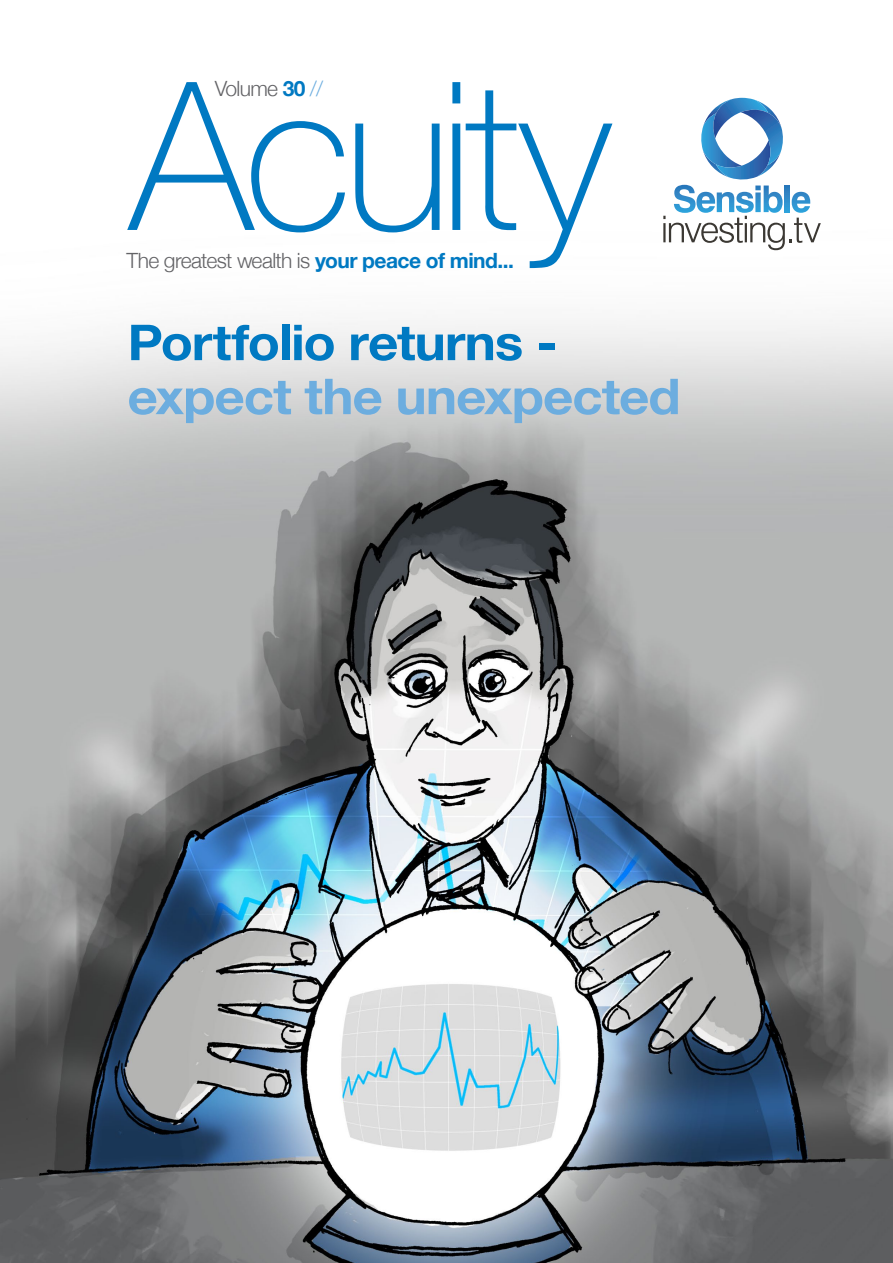
<style>
.page{position:relative;width:893px;height:1263px;background:#fff}
.page>*{position:absolute;margin:0;border:0;box-sizing:border-box;transform-origin:0 0}
.t1{font:100 207px "Helvetica Neue";letter-spacing:-.04em;color:#0079c2}
.t2{font:700 49.5px/54px "Helvetica Neue";letter-spacing:-.02em;color:#6caddf;scale:1.07 1}
.t3{font:300 21px "Helvetica Neue";letter-spacing:-.03em;color:#636366}
.s1{font-weight:700;color:#0079c2}
.s2{color:#6caddf}
.s3{color:#0079c2}
</style>
<div class="page">
<img style="left:0;top:250px;width:893px;height:1013px">
<svg style="left:663px;top:98px;width:158px;height:152px"></svg>
<p class="t3" style="left:215px;top:72px;width:110px">Volume <span class="s1">30</span> <span class="s2">//</span></p>
<p class="t1" style="left:130px;top:-1px;width:483px">Acuity</p>
<p class="t3" style="left:126px;top:243px;width:389px">The greatest wealth is <span class="s1">your peace of mind...</span></p>
<p class="t2" style="left:128px;top:317px;width:518px"><span class="s3">Portfolio returns - </span>expect the unexpected</p>
</div>
